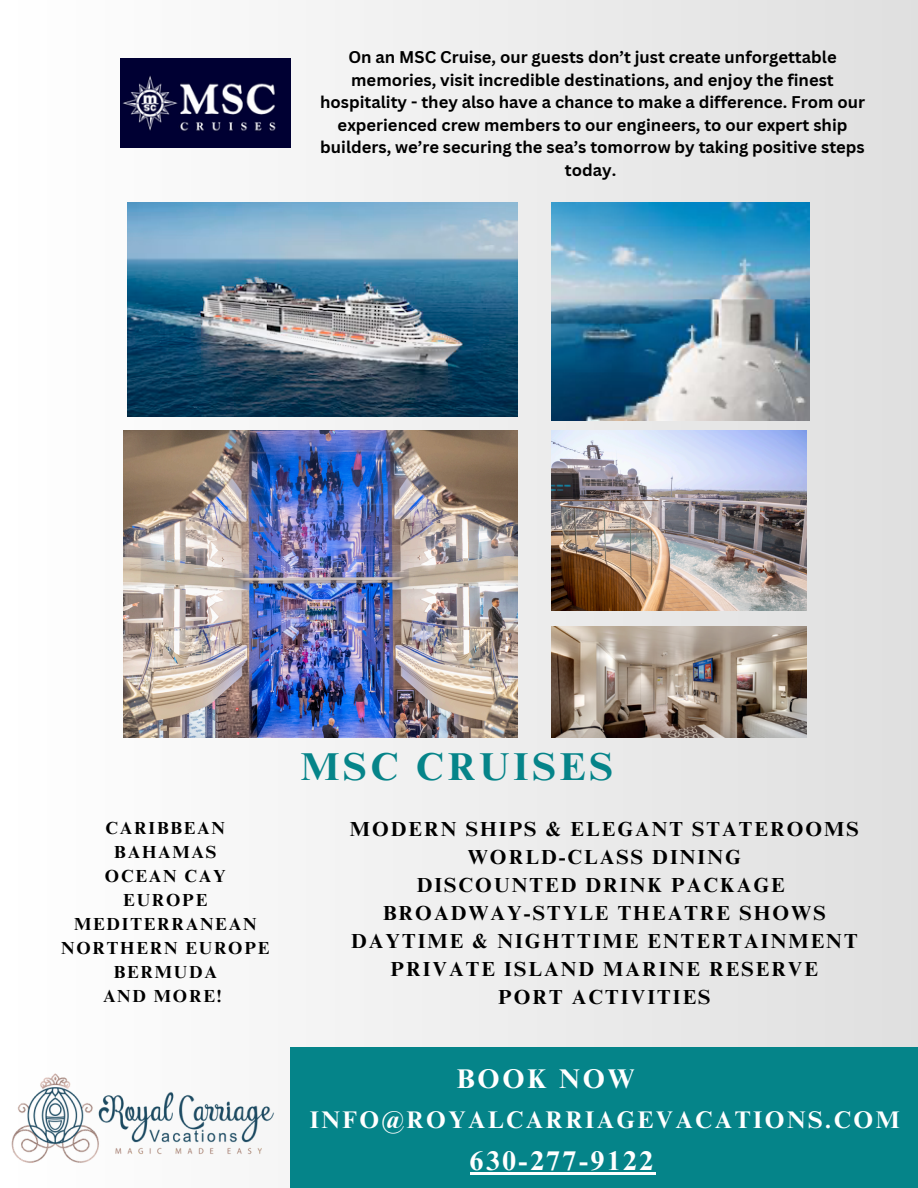
<style>
.page{position:relative;width:918px;height:1188px;background:#fff}
.page>*{position:absolute;margin:0;border:0;box-sizing:border-box;transform-origin:0 0}
.t1{font:700 38.85px "Times NRMT Pro";letter-spacing:.1em;color:#058489}
.t2{font:700 27px "Times NRMT Pro";letter-spacing:.1em;color:#fff}
.t3{font:700 24px "Times NRMT Pro";letter-spacing:.1em;color:#fff}
.t4{font:700 20.4px/28px "Times NRMT Pro";letter-spacing:.1em;color:#000;text-align:center}
.t5{font:700 17.4px/24px "Times NRMT Pro";letter-spacing:.1em;color:#000;text-align:center}
.t6{font:700 16.5px/22.5px "Canva Sans";color:#000;text-align:center}
</style>
<div class="page">
<div style="left:0;top:0;width:918px;height:1188px;background:linear-gradient(to right,#fefefe,#dfdfdf)"></div>
<img style="left:127px;top:202px;width:391px;height:214px">
<img style="left:123px;top:430px;width:395px;height:307px">
<img style="left:551px;top:430px;width:256px;height:180px">
<img style="left:551px;top:626px;width:256px;height:112px">
<div style="left:291px;top:1047px;width:627px;height:141px;background:#058489"></div>
<img style="left:0;top:1033px;width:313px;height:155px">
<img style="left:121px;top:58px;width:170px;height:89px">
<img style="left:551px;top:202px;width:259px;height:219px">
<hr style="left:470px;top:1173px;width:186px;height:2px;background:#fff">
<h2 class="t6" style="left:320px;top:45px;width:546px">On an MSC Cruise, our guests don’t just create unforgettable memories, visit incredible destinations, and enjoy the finest hospitality - they also have a chance to make a difference. From our experienced crew members to our engineers, to our expert ship builders, we’re securing the sea’s tomorrow by taking positive steps today.</h2>
<h2 class="t5" style="left:61px;top:818px;width:210px">CARIBBEAN<br>BAHAMAS<br>OCEAN CAY<br>EUROPE<br>MEDITERRANEAN<br>NORTHERN EUROPE<br>BERMUDA<br>AND MORE!</h2>
<h1 class="t1" style="left:301px;top:752px;width:314px">MSC CRUISES</h1>
<h3 class="t4" style="left:350px;top:818px;width:510px">MODERN SHIPS &amp; ELEGANT STATEROOMS<br>WORLD-CLASS DINING<br>DISCOUNTED DRINK PACKAGE<br>BROADWAY-STYLE THEATRE SHOWS<br>DAYTIME &amp; NIGHTTIME ENTERTAINMENT<br>PRIVATE ISLAND MARINE RESERVE<br>PORT ACTIVITIES</h3>
<p class="t2" style="left:457px;top:1069px;width:179px">BOOK NOW</p>
<h4 class="t3" style="left:310px;top:1111px;width:591px">INFO@ROYALCARRIAGEVACATIONS.COM</h4>
<h5 class="t2" style="left:470px;top:1151px;width:185px">630-277-9122</h5>
</div>
